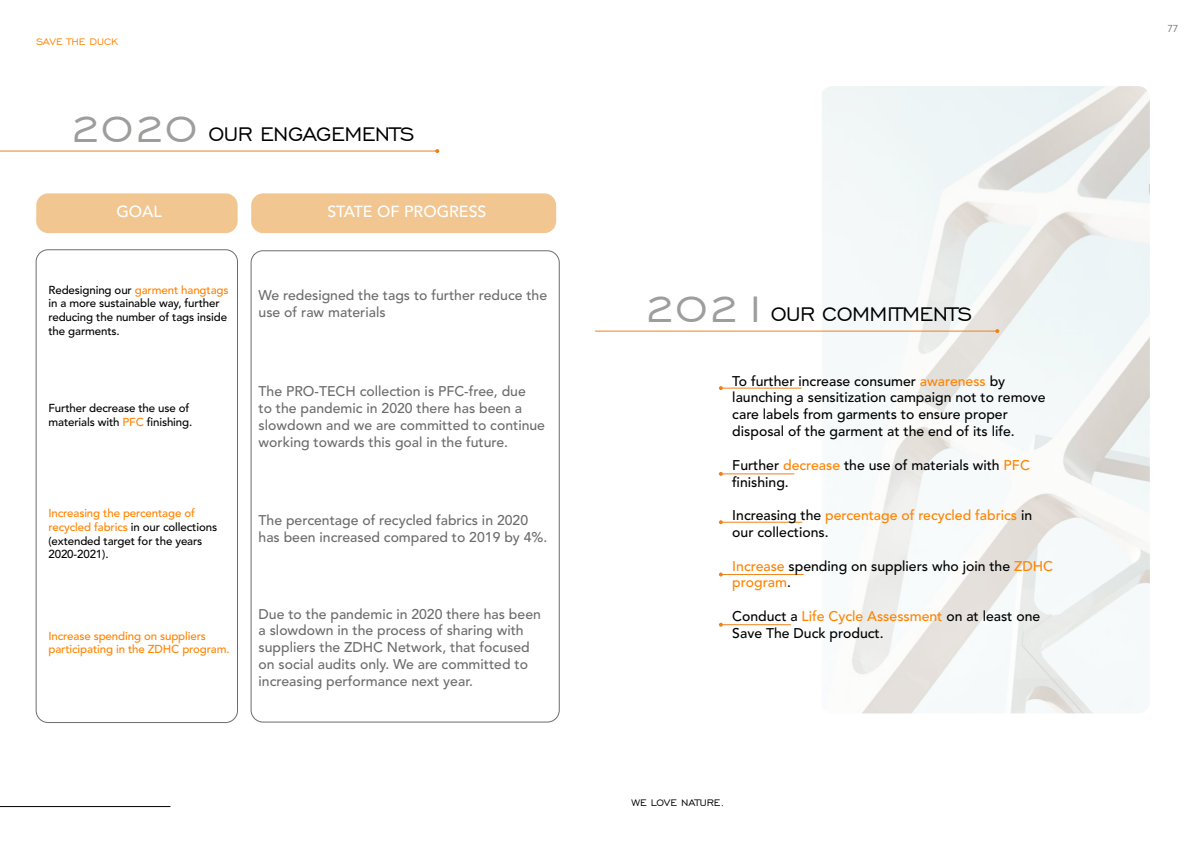
<style>
.page{position:relative;width:1191px;height:842px;background:#fff}
.page>*{position:absolute;margin:0;border:0;box-sizing:border-box;transform-origin:0 0}
.t1{font:25px "Engravers Gothic BT";letter-spacing:-.02em;color:#000}
.t2{font:500 16px "Avenir LT Std";color:#fff}
.t3{font:500 14px/16.8px "Avenir LT Std";color:#6c6c6c}
.t4{font:500 14px/16.8px "Avenir LT Std";color:#000}
.t5{font:12px "Engravers Gothic BT";color:#000}
.t6{font:12px "Engravers Gothic BT";color:#ff8300}
.t7{font:500 11.5px/13.8px "Avenir LT Std";letter-spacing:-.01em;color:#000}
.t8{font:500 11.5px/13.8px "Avenir LT Std";letter-spacing:-.01em;color:#ff8300}
.t9{font:10px "Avenir LT Std";color:#706f6f}
.s1{font-size:48px;color:#9d9d9c}
.s2{color:#ff8300}
</style>
<div class="page">
<img style="left:821px;top:86px;width:328px;height:627px">
<hr style="left:0;top:151px;width:437px;height:1px;background:#f0821a">
<svg style="left:435px;top:149px;width:4px;height:4px"></svg>
<div style="left:36px;top:250px;width:202px;height:473px;border:1px solid #6c6c6c;border-radius:12px"></div>
<div style="left:36px;top:193px;width:202px;height:40px;background:#f2c691;border-radius:12px"></div>
<div style="left:251px;top:193px;width:305px;height:40px;background:#f2c691;border-radius:12px"></div>
<div style="left:251px;top:251px;width:308px;height:471px;border:1px solid #6c6c6c;border-radius:12px"></div>
<hr style="left:0;top:806px;width:170px;height:1px;background:#000">
<hr style="left:721px;top:388px;width:80px;height:1px;background:#f0821a">
<svg style="left:719px;top:386px;width:4px;height:4px"></svg>
<hr style="left:721px;top:473px;width:73px;height:1px;background:#f0821a">
<svg style="left:719px;top:472px;width:4px;height:4px"></svg>
<hr style="left:721px;top:522px;width:81px;height:1px;background:#f0821a">
<svg style="left:719px;top:520px;width:4px;height:4px"></svg>
<hr style="left:721px;top:574px;width:82px;height:1px;background:#f0821a">
<svg style="left:719px;top:572px;width:4px;height:4px"></svg>
<hr style="left:721px;top:624px;width:70px;height:1px;background:#f0821a">
<svg style="left:719px;top:623px;width:4px;height:4px"></svg>
<hr style="left:595px;top:331px;width:402px;height:1px;background:#f0821a">
<svg style="left:995px;top:329px;width:4px;height:4px"></svg>
<p class="t6" style="left:36px;top:35px;width:84px">SAVE THE DUCK</p>
<h1 class="t1" style="left:69px;top:120px;width:347px"><span class="s1">2020</span> OUR ENGAGEMENTS</h1>
<p class="t2" style="left:116px;top:203px;width:47px">GOAL</p>
<p class="t2" style="left:327px;top:203px;width:161px">STATE OF PROGRESS</p>
<p class="t7" style="left:48px;top:283px;width:182px">Redesigning our <span class="s2">garment hangtags </span>in a more sustainable way, further reducing the number of tags inside the garments.</p>
<p class="t7" style="left:48px;top:401px;width:145px">Further decrease the use of materials with <span class="s2">PFC</span> finishing.</p>
<p class="t7" style="left:48px;top:506px;width:170px"><span class="s2">Increasing the percentage of recycled fabrics</span> in our collections (extended target for the years<br>2020-2021).</p>
<p class="t8" style="left:48px;top:629px;width:183px">Increase spending on suppliers participating in the ZDHC program.</p>
<p class="t3" style="left:259px;top:287px;width:290px">We redesigned the tags to further reduce the use of raw materials</p>
<p class="t3" style="left:259px;top:383px;width:288px">The PRO-TECH collection is PFC-free, due<br>to the pandemic in 2020 there has been a slowdown and we are committed to continue working towards this goal in the future.</p>
<p class="t3" style="left:259px;top:512px;width:290px">The percentage of recycled fabrics in 2020 has been increased compared to 2019 by 4%.</p>
<p class="t3" style="left:259px;top:606px;width:284px">Due to the pandemic in 2020 there has been a slowdown in the process of sharing with suppliers the ZDHC Network, that focused on social audits only. We are committed to increasing performance next year.</p>
<h1 class="t1" style="left:643px;top:300px;width:330px"><span class="s1">2021</span>OUR COMMITMENTS</h1>
<p class="t4" style="left:732px;top:373px;width:315px">To further increase consumer <span class="s2">awareness</span> by launching a sensitization campaign not to remove care labels from garments to ensure proper disposal of the garment at the end of its life.</p>
<p class="t4" style="left:732px;top:457px;width:299px">Further <span class="s2">decrease</span> the use of materials with <span class="s2">PFC </span>finishing.</p>
<p class="t4" style="left:732px;top:507px;width:301px">Increasing the <span class="s2">percentage of recycled fabrics</span> in our collections.</p>
<p class="t4" style="left:732px;top:558px;width:322px"><span class="s2">Increase</span> spending on suppliers who join the <span class="s2">ZDHC program</span>.</p>
<p class="t4" style="left:732px;top:608px;width:309px">Conduct a <span class="s2">Life Cycle Assessment</span> on at least one<br>Save The Duck product.</p>
<p class="t5" style="left:631px;top:796px;width:94px">WE LOVE NATURE.</p>
<p class="t9" style="left:1167px;top:23px;width:13px">77</p>
</div>
